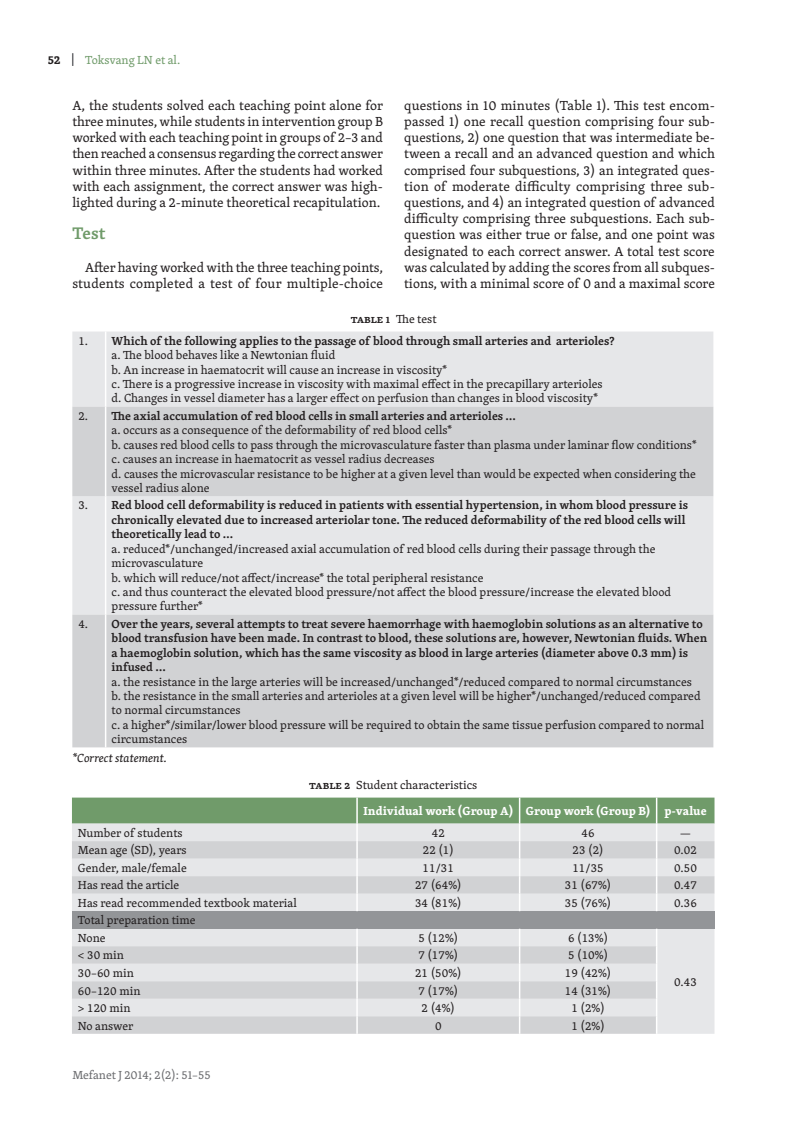
<style>
.page{position:relative;width:800px;height:1136px;background:#fff}
.page>*{position:absolute;margin:0;border:0;box-sizing:border-box;transform-origin:0 0}
.nadpis_H4{font:600 17.25px "Skolar Latin Pro";color:#709b6a}
.Text_základní{font:13.5px/16.2px "Skolar Latin Pro";color:#231f20;text-align:justify}
.Tabulka_-_text{font:12px/14.4px "Skolar Latin Pro";color:#231f20}
.Tabulka_-_text-2{font:600 12px/14.4px "Skolar Latin Pro";color:#231f20}
.Tabulka_-_zahlavi{font:700 12px "Skolar Latin Pro";color:#fff}
.Popisek_obrázku{font:12px "Skolar Latin Pro";color:#231f20}
.zapati{font:12px "Skolar Latin Pro";color:#6c6d70}
.Tabulka_-_text-3{font:italic 12px "Skolar Latin Pro";color:#231f20}
.Runningheads_-_autor{font:12px "Skolar Latin Pro";color:#709b6a}
.Číslo_strany{font:700 12px "Skolar Latin Pro";color:#231f20}
.s1{font-weight:600}
</style>
<div class="page">
<svg style="left:72px;top:53px;width:1px;height:13px"></svg>
<div style="left:72px;top:331px;width:641px;height:75px;background:#e6e7e9"></div>
<svg style="left:72px;top:406px;width:641px;height:341px;background:#d8d9db"></svg>
<hr style="left:105px;top:331px;width:1px;height:75px;background:#fff">
<hr style="left:105px;top:406px;width:1px;height:90px;background:#fff">
<hr style="left:105px;top:496px;width:1px;height:118px;background:#fff">
<hr style="left:105px;top:614px;width:1px;height:133px;background:#fff">
<svg style="left:72px;top:928px;width:642px;height:105px;background:#dcdddf"></svg>
<div style="left:72px;top:911px;width:642px;height:17px;background:#939598"></div>
<svg style="left:356px;top:928px;width:2px;height:105px"></svg>
<svg style="left:72px;top:797px;width:642px;height:114px;background:#c5cfc6"></svg>
<svg style="left:518px;top:928px;width:2px;height:105px"></svg>
<svg style="left:655px;top:928px;width:2px;height:105px"></svg>
<p class="Číslo_strany" style="left:48px;top:50px;width:14px">52</p>
<p class="Runningheads_-_autor" style="left:85px;top:51px;width:97px">Toksvang LN et al.</p>
<p class="Text_základní" style="left:72px;top:97px;width:312px">A, the students solved each teaching point alone for three minutes, while students in intervention group B worked with each teaching point in groups of 2–3 and then reached a consensus regarding the correct answer within three minutes. After the students had worked with each assignment, the correct answer was high&shy;lighted during a 2-minute theoretical recapitulation.</p>
<p class="nadpis_H4" style="left:72px;top:220px;width:35px">Test</p>
<p class="Text_základní" style="left:72px;top:259px;width:312px;text-align:right">After having worked with the three teaching points, students completed a test of four multiple-choice</p>
<p class="Text_základní" style="left:404px;top:97px;width:312px">questions in 10 minutes (Table 1). This test encom&shy;passed 1) one recall question comprising four sub&shy;questions, 2) one question that was intermediate be&shy;tween a recall and an advanced question and which comprised four subquestions, 3) an integrated ques&shy;tion of moderate difficulty comprising three sub&shy;questions, and 4) an integrated question of advanced difficulty comprising three subquestions. Each sub&shy;question was either true or false, and one point was designated to each correct answer. A total test score was calculated by adding the scores from all subques&shy;tions, with a minimal score of 0 and a maximal score</p>
<p class="Popisek_obrázku" style="left:350px;top:310px;width:87px"><span class="s1">Table 1</span> The test</p>
<p class="Tabulka_-_text" style="left:78px;top:333px;width:11px">1.</p>
<p class="Tabulka_-_text-2" style="left:112px;top:333px;width:504px">Which of the following applies to the passage of blood through small arteries and arterioles?</p>
<p class="Tabulka_-_text" style="left:112px;top:347px;width:225px">a. The blood behaves like a Newtonian fluid</p>
<p class="Tabulka_-_text" style="left:112px;top:362px;width:337px">b. An increase in haematocrit will cause an increase in viscosity*</p>
<p class="Tabulka_-_text" style="left:112px;top:376px;width:492px">c. There is a progressive increase in viscosity with maximal effect in the precapillary arterioles</p>
<p class="Tabulka_-_text" style="left:112px;top:391px;width:487px">d. Changes in vessel diameter has a larger effect on perfusion than changes in blood viscosity*</p>
<p class="Tabulka_-_text" style="left:78px;top:408px;width:11px">2.</p>
<p class="Tabulka_-_text-2" style="left:112px;top:408px;width:406px">The axial accumulation of red blood cells in small arteries and arterioles …</p>
<p class="Tabulka_-_text" style="left:112px;top:423px;width:342px">a. occurs as a consequence of the deformability of red blood cells*</p>
<p class="Tabulka_-_text" style="left:112px;top:437px;width:586px">b. causes red blood cells to pass through the microvasculature faster than plasma under laminar flow conditions*</p>
<p class="Tabulka_-_text" style="left:112px;top:451px;width:324px">c. causes an increase in haematocrit as vessel radius decreases</p>
<p class="Tabulka_-_text" style="left:112px;top:466px;width:585px">d. causes the microvascular resistance to be higher at a given level than would be expected when considering the vessel radius alone</p>
<p class="Tabulka_-_text" style="left:78px;top:498px;width:11px">3.</p>
<p class="Tabulka_-_text-2" style="left:112px;top:497px;width:578px">Red blood cell deformability is reduced in patients with essential hypertension, in whom blood pressure is chronically elevated due to increased arteriolar tone. The reduced deformability of the red blood cells will theoretically lead to …</p>
<p class="Tabulka_-_text" style="left:112px;top:541px;width:545px">a. reduced*/unchanged/increased axial accumulation of red blood cells during their passage through the microvasculature</p>
<p class="Tabulka_-_text" style="left:112px;top:570px;width:373px">b. which will reduce/not affect/increase* the total peripheral resistance</p>
<p class="Tabulka_-_text" style="left:112px;top:584px;width:561px">c. and thus counteract the elevated blood pressure/not affect the blood pressure/increase the elevated blood pressure further*</p>
<p class="Tabulka_-_text" style="left:78px;top:616px;width:11px">4.</p>
<p class="Tabulka_-_text-2" style="left:112px;top:616px;width:597px">Over the years, several attempts to treat severe haemorrhage with haemoglobin solutions as an alternative to blood transfusion have been made. In contrast to blood, these solutions are, however, Newtonian fluids. When a haemoglobin solution, which has the same viscosity as blood in large arteries (diameter above 0.3 mm) is infused …</p>
<p class="Tabulka_-_text" style="left:112px;top:674px;width:581px">a. the resistance in the large arteries will be increased/unchanged*/reduced compared to normal circumstances</p>
<p class="Tabulka_-_text" style="left:112px;top:688px;width:590px">b. the resistance in the small arteries and arterioles at a given level will be higher*/unchanged/reduced compared to normal circumstances</p>
<p class="Tabulka_-_text" style="left:112px;top:717px;width:594px">c. a higher*/similar/lower blood pressure will be required to obtain the same tissue perfusion compared to normal circumstances</p>
<p class="Tabulka_-_text-3" style="left:72px;top:748px;width:96px">*Correct statement.</p>
<p class="Popisek_obrázku" style="left:309px;top:776px;width:169px"><span class="s1">Table 2</span> Student characteristics</p>
<p class="Tabulka_-_zahlavi" style="left:363px;top:801px;width:151px">Individual work (Group A)</p>
<p class="Tabulka_-_zahlavi" style="left:525px;top:801px;width:126px">Group work (Group B)</p>
<p class="Tabulka_-_zahlavi" style="left:664px;top:801px;width:44px">p-value</p>
<p class="Tabulka_-_text" style="left:78px;top:825px;width:106px">Number of students</p>
<p class="Tabulka_-_text" style="left:431px;top:825px;width:15px">42</p>
<p class="Tabulka_-_text" style="left:581px;top:825px;width:15px">46</p>
<p class="Tabulka_-_text" style="left:679px;top:825px;width:13px">—</p>
<p class="Tabulka_-_text" style="left:78px;top:842px;width:110px">Mean age (SD), years</p>
<p class="Tabulka_-_text" style="left:422px;top:842px;width:33px">22 (1)</p>
<p class="Tabulka_-_text" style="left:572px;top:842px;width:33px">23 (2)</p>
<p class="Tabulka_-_text" style="left:674px;top:842px;width:25px">0.02</p>
<p class="Tabulka_-_text" style="left:78px;top:860px;width:110px">Gender, male/female</p>
<p class="Tabulka_-_text" style="left:422px;top:860px;width:33px">11/31</p>
<p class="Tabulka_-_text" style="left:572px;top:860px;width:33px">11/35</p>
<p class="Tabulka_-_text" style="left:674px;top:860px;width:25px">0.50</p>
<p class="Tabulka_-_text" style="left:78px;top:877px;width:103px">Has read the article</p>
<p class="Tabulka_-_text" style="left:415px;top:877px;width:48px">27 (64%)</p>
<p class="Tabulka_-_text" style="left:564px;top:877px;width:48px">31 (67%)</p>
<p class="Tabulka_-_text" style="left:674px;top:877px;width:25px">0.47</p>
<p class="Tabulka_-_text" style="left:78px;top:895px;width:220px">Has read recommended textbook material</p>
<p class="Tabulka_-_text" style="left:415px;top:895px;width:48px">34 (81%)</p>
<p class="Tabulka_-_text" style="left:564px;top:895px;width:48px">35 (76%)</p>
<p class="Tabulka_-_text" style="left:674px;top:895px;width:25px">0.36</p>
<p class="Tabulka_-_text" style="left:78px;top:912px;width:119px">Total preparation time</p>
<p class="Tabulka_-_text" style="left:78px;top:930px;width:29px">None</p>
<p class="Tabulka_-_text" style="left:418px;top:930px;width:41px">5 (12%)</p>
<p class="Tabulka_-_text" style="left:568px;top:930px;width:41px">6 (13%)</p>
<p class="Tabulka_-_text" style="left:674px;top:974px;width:25px">0.43</p>
<p class="Tabulka_-_text" style="left:78px;top:947px;width:47px">&lt; 30 min</p>
<p class="Tabulka_-_text" style="left:418px;top:947px;width:41px">7 (17%)</p>
<p class="Tabulka_-_text" style="left:568px;top:947px;width:41px">5 (10%)</p>
<p class="Tabulka_-_text" style="left:78px;top:965px;width:57px">30–60 min</p>
<p class="Tabulka_-_text" style="left:415px;top:965px;width:48px">21 (50%)</p>
<p class="Tabulka_-_text" style="left:564px;top:965px;width:48px">19 (42%)</p>
<p class="Tabulka_-_text" style="left:78px;top:982px;width:64px">60–120 min</p>
<p class="Tabulka_-_text" style="left:418px;top:982px;width:41px">7 (17%)</p>
<p class="Tabulka_-_text" style="left:564px;top:982px;width:48px">14 (31%)</p>
<p class="Tabulka_-_text" style="left:78px;top:1000px;width:54px">&gt; 120 min</p>
<p class="Tabulka_-_text" style="left:421px;top:1000px;width:35px">2 (4%)</p>
<p class="Tabulka_-_text" style="left:571px;top:1000px;width:35px">1 (2%)</p>
<p class="Tabulka_-_text" style="left:78px;top:1017px;width:57px">No answer</p>
<p class="Tabulka_-_text" style="left:435px;top:1017px;width:8px">0</p>
<p class="Tabulka_-_text" style="left:571px;top:1017px;width:35px">1 (2%)</p>
<p class="zapati" style="left:72px;top:1066px;width:140px">Mefanet J 2014; 2(2): 51–55</p>
</div>
